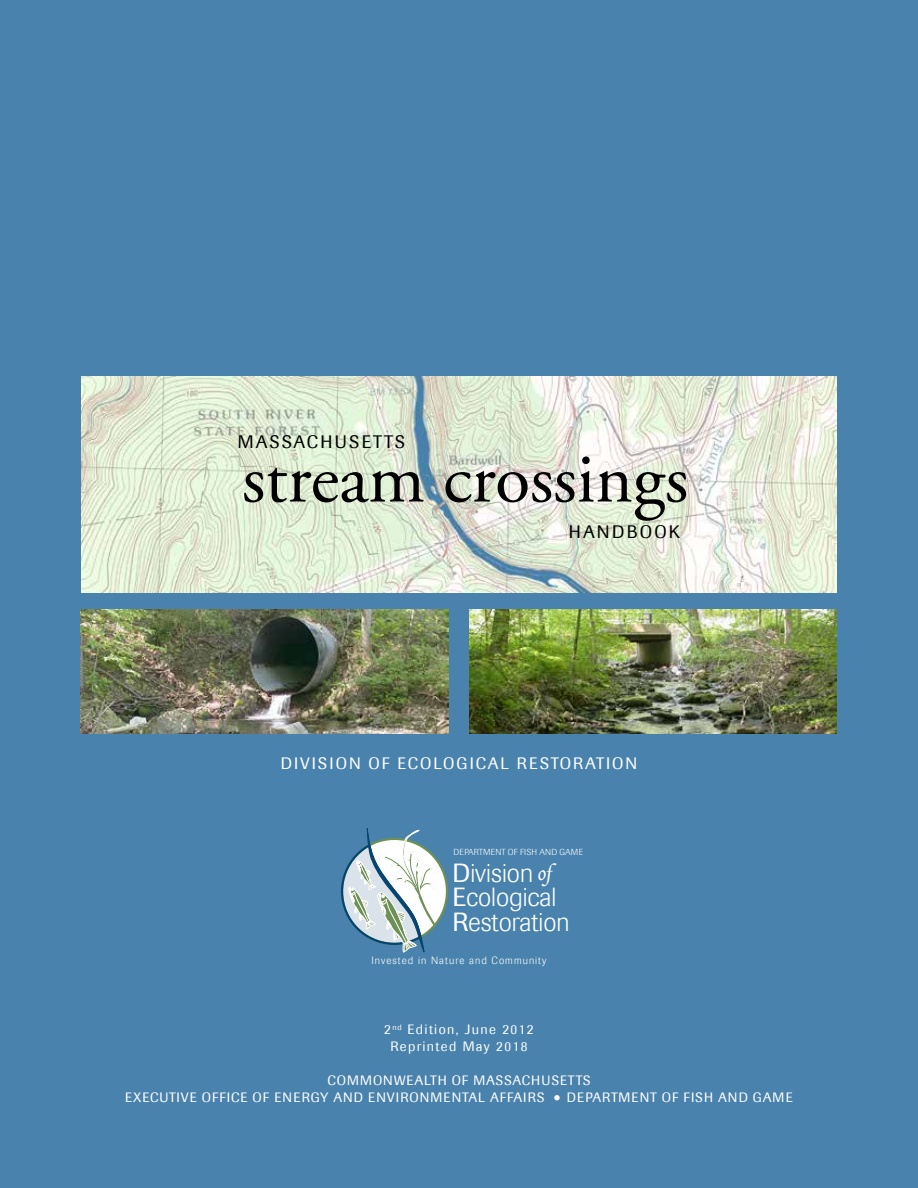
<style>
.page{position:relative;width:918px;height:1188px;background:#4982ac}
.page>*{position:absolute;margin:0;border:0;box-sizing:border-box;transform-origin:0 0}
.t1{font:72px "Adobe Garamond Pro";color:#000}
.t2{font:300 26.25px/24.5px "Imago";color:#fff}
.t3{font:18px "Imago";letter-spacing:.12em;color:#000}
.t4{font:16.5px "Imago";letter-spacing:.12em;color:#fff}
.t5{font:13.5px "Imago";letter-spacing:.07em;color:#fff}
.t6{font:13.5px "Imago";letter-spacing:.1em;color:#fff}
.t7{font:300 10.5px "Imago";letter-spacing:.1em;color:#fff}
.t8{font:300 8.7px "Imago";letter-spacing:.02em;color:#fff}
.s1{font-weight:400}
.s2{font-family:"Natura";font-weight:400;font-style:italic;font-size:22.5px}
</style>
<div class="page">
<img style="left:81px;top:377px;width:756px;height:216px">
<img style="left:81px;top:610px;width:367px;height:124px">
<img style="left:470px;top:610px;width:367px;height:124px">
<svg style="left:554px;top:1095px;width:6px;height:5px"></svg>
<svg style="left:340px;top:828px;width:109px;height:125px"></svg>
<p class="t3" style="left:238px;top:431px;width:168px">MASSACHUSETTS</p>
<p class="t1" style="left:242px;top:435px;width:448px">stream crossings</p>
<p class="t3" style="left:569px;top:521px;width:112px">HANDBOOK</p>
<p class="t4" style="left:281px;top:753px;width:358px">DIVISION OF ECOLOGICAL RESTORATION</p>
<p class="t8" style="left:454px;top:847px;width:131px">DEPARTMENT OF FISH AND GAME</p>
<p class="t2" style="left:452px;top:885px;width:119px"><span class="s1">E</span>cological<br><span class="s1">R</span>estoration</p>
<p class="t2" style="left:452px;top:861px;width:101px"><span class="s1">D</span>ivision <span class="s2">of</span></p>
<p class="t7" style="left:371px;top:955px;width:177px">Invested in Nature and Community</p>
<p class="t6" style="left:384px;top:1022px;width:151px">2<sup>nd</sup> Edition, June 2012</p>
<p class="t6" style="left:390px;top:1038px;width:139px">Reprinted May 2018</p>
<p class="t5" style="left:328px;top:1073px;width:264px">COMMONWEALTH OF MASSACHUSETTS</p>
<p class="t5" style="left:125px;top:1089px;width:421px">EXECUTIVE OFFICE OF ENERGY AND ENVIRONMENTAL AFFAIRS</p>
<p class="t5" style="left:567px;top:1089px;width:227px">DEPARTMENT OF FISH AND GAME</p>
</div>
